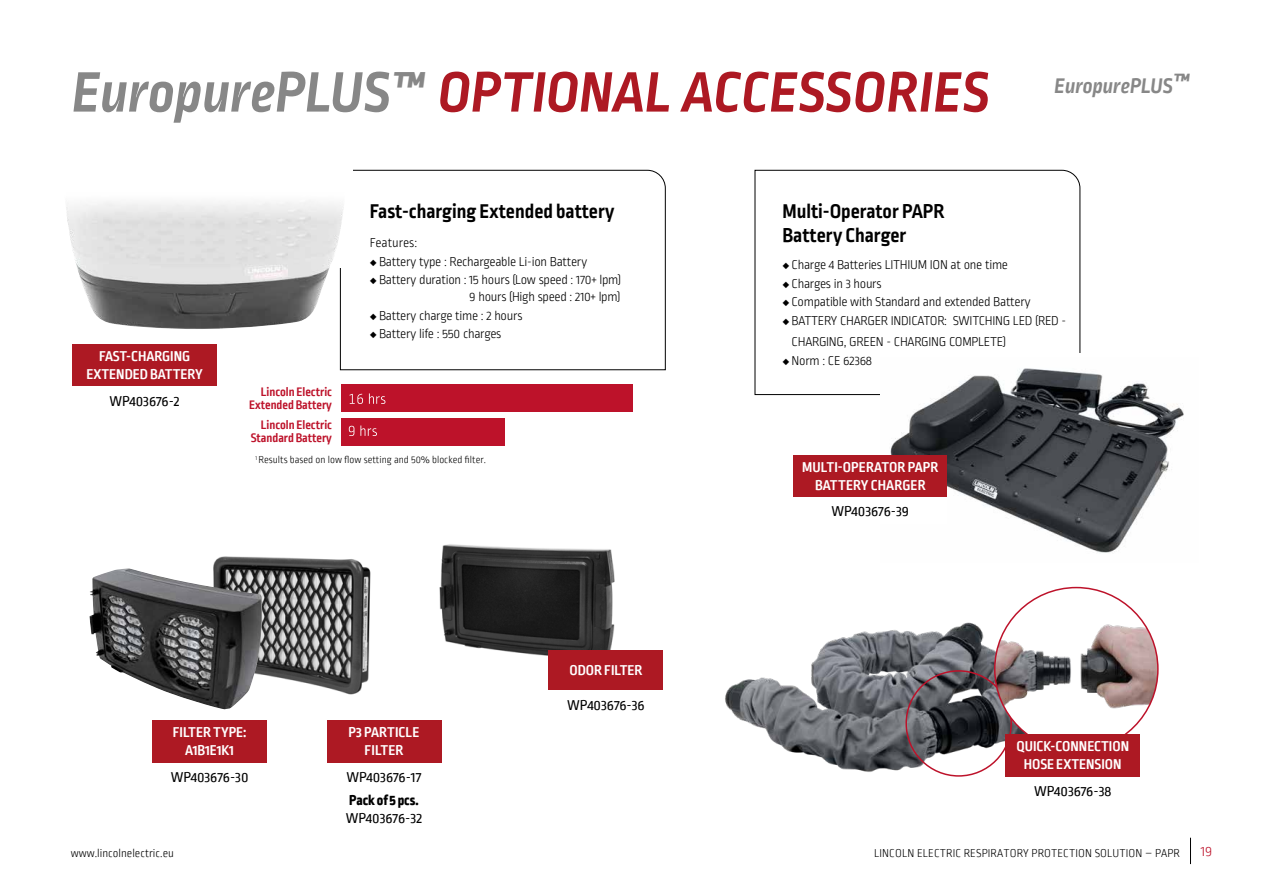
<style>
.page{position:relative;width:1263px;height:893px;background:#fff}
.page>*{position:absolute;margin:0;border:0;box-sizing:border-box;transform-origin:0 0}
.t1{font:italic 700 60px "Ropa Sans PTT";color:#ad1923}
.t2{font:italic 700 22.2px "Ropa Sans PTT";color:#878787}
.t3{font:700 21px/24px "Ropa Sans Pro";color:#000}
.t4{font:700 15px/18px "Ropa Sans PTT";color:#fff;text-align:center}
.t5{font:15px "Ropa Sans PTT";color:#000}
.t6{font:800 15px "Ropa Sans PTT";color:#000}
.t7{font:300 15px "Ropa Sans PTT";color:#bd122a}
.t8{font:300 13.5px/16.5px "Ropa Sans Pro";letter-spacing:-.02em;color:#000;text-align:right}
.t9{font:300 13.5px "Ropa Sans Pro";color:#000}
.t10{font:700 13.05px/13px "Ropa Sans PTT";color:#bd122a;text-align:right}
.t11{font:300 12px "Ropa Sans PTT";letter-spacing:.01em;color:#000}
.t12{font:300 10.5px "Ropa Sans PTT";color:#000}
.s1{color:#878787}
.s2{font-size:45px;color:#878787}
</style>
<div class="page">
<svg style="left:340px;top:170px;width:326px;height:200px"></svg>
<svg style="left:755px;top:170px;width:325px;height:225px"></svg>
<img style="left:213px;top:556px;width:158px;height:139px">
<img style="left:89px;top:568px;width:173px;height:141px">
<div style="left:152px;top:721px;width:115px;height:42px;background:#ad1923"></div>
<div style="left:327px;top:721px;width:114px;height:42px;background:#ad1923"></div>
<img style="left:439px;top:544px;width:185px;height:121px">
<div style="left:549px;top:651px;width:114px;height:40px;background:#ad1923"></div>
<div style="left:894px;top:353px;width:216px;height:64px;background:#fff"></div>
<img style="left:880px;top:357px;width:304px;height:196px">
<div style="left:72px;top:344px;width:145px;height:42px;background:#ad1923"></div>
<div style="left:794px;top:455px;width:153px;height:42px;background:#ad1923"></div>
<div style="left:794px;top:497px;width:153px;height:26px;background:#fff"></div>
<img style="left:725px;top:608px;width:318px;height:169px">
<div style="left:905px;top:670px;width:107px;height:107px;border:2px solid #bd122a;border-radius:50%"></div>
<div style="left:995px;top:588px;width:163px;height:163px;background:#fff;border-radius:50%"></div>
<img style="left:995px;top:612px;width:162px;height:114px">
<div style="left:1006px;top:734px;width:134px;height:42px;background:#ad1923"></div>
<div style="left:323px;top:162px;width:30px;height:106px;background:#fff"></div>
<img style="left:66px;top:201px;width:280px;height:128px">
<div style="left:341px;top:385px;width:291px;height:27px;background:#bd122a"></div>
<svg style="left:349px;top:393px;width:36px;height:11px"></svg>
<div style="left:341px;top:418px;width:164px;height:27px;background:#bd122a"></div>
<svg style="left:349px;top:425px;width:28px;height:11px"></svg>
<svg style="left:1190px;top:838px;width:1px;height:26px"></svg>
<h1 class="t1" style="left:72px;top:57px;width:919px"><span class="s1">EuropurePLUS</span><span class="s2">™</span> OPTIONAL ACCESSORIES</h1>
<h2 class="t2" style="left:1054px;top:73px;width:136px">EuropurePLUS™</h2>
<p class="t4" style="left:86px;top:348px;width:118px">FAST-CHARGING<br>EXTENDED BATTERY</p>
<p class="t5" style="left:109px;top:393px;width:72px">WP403676-2</p>
<h3 class="t3" style="left:370px;top:200px;width:246px">Fast-charging Extended battery</h3>
<p class="t9" style="left:370px;top:236px;width:49px">Features:</p>
<p class="t8" style="left:370px;top:254px;width:219px">◆ Battery type : Rechargeable Li-ion Battery</p>
<p class="t8" style="left:370px;top:273px;width:253px">◆ Battery duration : 15 hours (Low speed : 170+ lpm)<br>9 hours (High speed : 210+ lpm)</p>
<p class="t8" style="left:370px;top:308px;width:154px">◆ Battery charge time : 2 hours</p>
<p class="t8" style="left:370px;top:326px;width:133px">◆ Battery life : 550 charges</p>
<p class="t10" style="left:249px;top:386px;width:84px">Lincoln Electric<br>Extended Battery</p>
<p class="t10" style="left:251px;top:419px;width:83px">Lincoln Electric<br>Standard Battery</p>
<p class="t12" style="left:255px;top:454px;width:232px"><sup>1</sup> Results based on low flow setting and 50% blocked filter.</p>
<p class="t4" style="left:569px;top:662px;width:75px">ODOR FILTER</p>
<p class="t5" style="left:567px;top:697px;width:79px">WP403676-36</p>
<p class="t4" style="left:173px;top:724px;width:75px">FILTER TYPE:<br>A1B1E1K1</p>
<p class="t5" style="left:171px;top:769px;width:79px">WP403676-30</p>
<p class="t4" style="left:349px;top:724px;width:72px">P3 PARTICLE<br>FILTER</p>
<p class="t5" style="left:346px;top:769px;width:77px">WP403676-17</p>
<p class="t6" style="left:349px;top:791px;width:71px">Pack of 5 pcs.</p>
<p class="t5" style="left:346px;top:810px;width:78px">WP403676-32</p>
<h3 class="t3" style="left:782px;top:200px;width:164px">Multi-Operator PAPR<br>Battery Charger</h3>
<p class="t8" style="left:782px;top:257px;width:227px">◆ Charge 4 Batteries LITHIUM ION at one time</p>
<p class="t8" style="left:782px;top:276px;width:101px">◆ Charges in 3 hours</p>
<p class="t8" style="left:782px;top:294px;width:250px">◆ Compatible with Standard and extended Battery</p>
<p class="t8" style="left:792px;top:311px;width:276px;line-height:21px;text-align:left;text-indent:-9px">◆ BATTERY CHARGER INDICATOR: SWITCHING LED (RED -<br>CHARGING, GREEN - CHARGING COMPLETE)</p>
<p class="t8" style="left:782px;top:353px;width:91px">◆ Norm : CE 62368</p>
<p class="t4" style="left:802px;top:458px;width:138px">MULTI-OPERATOR PAPR<br>BATTERY CHARGER</p>
<p class="t5" style="left:831px;top:503px;width:79px">WP403676-39</p>
<p class="t4" style="left:1016px;top:738px;width:114px">QUICK-CONNECTION<br>HOSE EXTENSION</p>
<p class="t5" style="left:1034px;top:782px;width:79px">WP403676-38</p>
<p class="t11" style="left:71px;top:847px;width:104px">www.lincolnelectric.eu</p>
<p class="t11" style="left:874px;top:847px;width:307px">LINCOLN ELECTRIC RESPIRATORY PROTECTION SOLUTION – PAPR</p>
<p class="t7" style="left:1201px;top:843px;width:13px">19</p>
</div>
